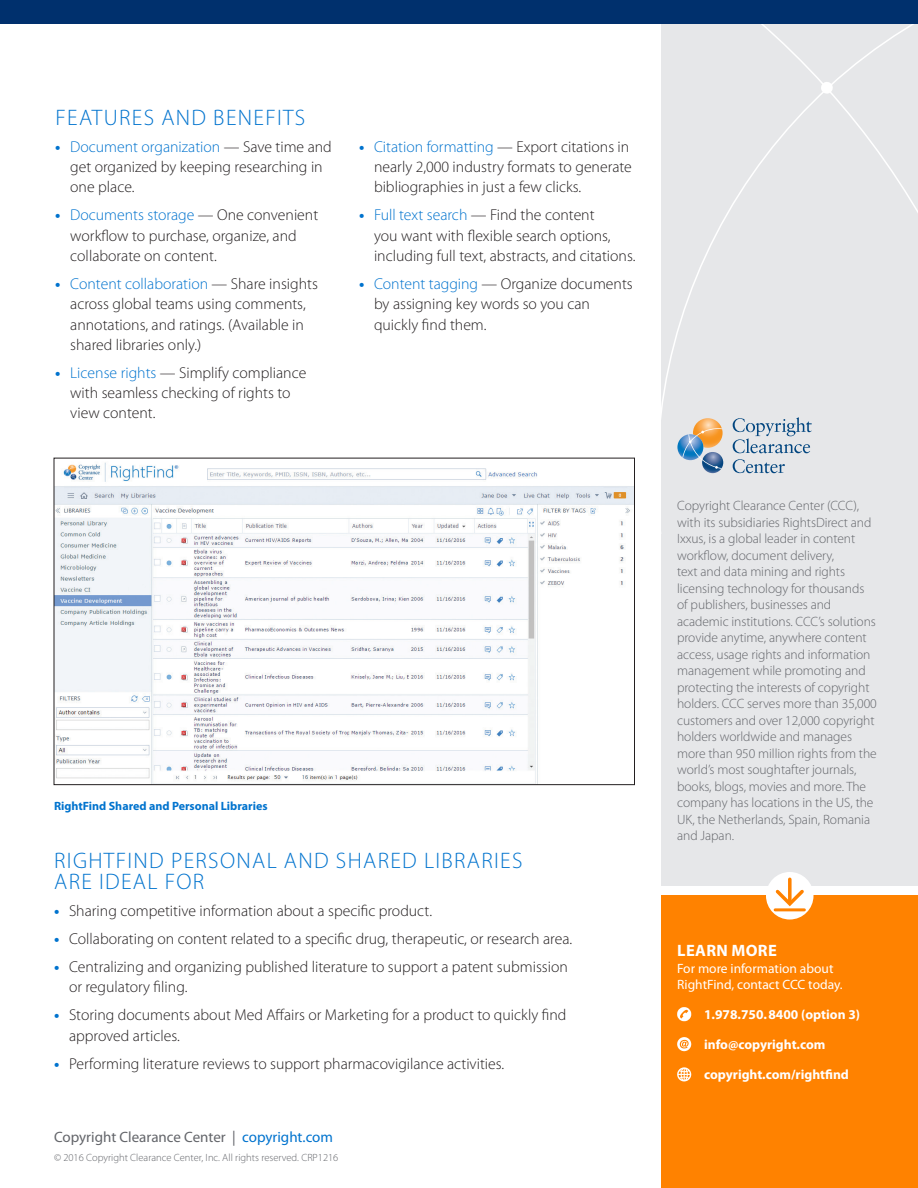
<style>
.page{position:relative;width:918px;height:1188px;background:#fff}
.page>*{position:absolute;margin:0;border:0;box-sizing:border-box;transform-origin:0 0}
.head{font:300 22.5px/21px "Myriad Pro";letter-spacing:.06em;color:#0073ce}
.CTA_Head{font:700 16.5px "Myriad Pro";letter-spacing:.02em;color:#fff}
.t1{font:300 15.75px/20.2px "Myriad Pro";color:#231f20}
.CTA-Contact{font:15px "Myriad Pro";color:#63656a}
.t2{font:300 13.5px/16.5px "Myriad Pro";letter-spacing:-.005em;color:#63656a}
.CTA-Contact-2{font:700 13.5px "Myriad Pro";color:#fff}
.CTA_body{font:13.5px/16.5px "Myriad Pro";color:#fff}
.Sidebar_caption{font:700 12px "Myriad Pro";color:#0073ce}
.Copyright_Line{font:300 10.5px "Myriad Pro";color:#63656a}
.s1{font-weight:700;color:#0073ce}
.s2{color:#0073ce}
</style>
<div class="page">
<div style="left:662px;top:0;width:256px;height:886px;background:#e6e7e9"></div>
<svg style="left:662px;top:24px;width:256px;height:450px"></svg>
<div style="left:662px;top:895px;width:256px;height:293px;background:#ff8200"></div>
<div style="left:766px;top:872px;width:48px;height:48px;background:#fff;border-radius:50%"></div>
<svg style="left:774px;top:889px;width:32px;height:20px"></svg>
<svg style="left:788px;top:879px;width:4px;height:23px"></svg>
<hr style="left:775px;top:908px;width:29px;height:3px;background:#ff8200">
<svg style="left:702px;top:452px;width:21px;height:21px"></svg>
<svg style="left:677px;top:434px;width:26px;height:26px"></svg>
<svg style="left:682px;top:418px;width:41px;height:51px"></svg>
<svg style="left:733px;top:459px;width:52px;height:14px"></svg>
<svg style="left:733px;top:417px;width:79px;height:36px"></svg>
<div style="left:0;top:0;width:918px;height:24px;background:#00306d"></div>
<svg style="left:677px;top:1007px;width:14px;height:14px"></svg>
<svg style="left:677px;top:1037px;width:14px;height:14px"></svg>
<svg style="left:677px;top:1067px;width:14px;height:14px"></svg>
<img style="left:56px;top:462px;width:577px;height:321px">
<p class="head" style="left:55px;top:107px;width:251px">FEATURES AND BENEFITS</p>
<p class="t1" style="left:70px;top:136px;width:263px;text-indent:-15px"><span class="s1">•</span> <span class="s2">Document organization</span> — Save time and get organized by keeping researching in one place.</p>
<p class="t1" style="left:70px;top:205px;width:250px;text-indent:-15px"><span class="s1">•</span> <span class="s2">Documents storage</span> — One convenient workflow to purchase, organize, and collaborate on content.</p>
<p class="t1" style="left:70px;top:274px;width:249px;text-indent:-15px"><span class="s1">•</span> <span class="s2">Content collaboration</span> — Share insights across global teams using comments, annotations, and ratings. (Available in shared libraries only.)</p>
<p class="t1" style="left:70px;top:362px;width:238px;text-indent:-15px"><span class="s1">•</span> <span class="s2">License rights</span> — Simplify compliance with seamless checking of rights to view content.</p>
<p class="t1" style="left:374px;top:136px;width:259px;text-indent:-15px"><span class="s1">•</span> <span class="s2">Citation formatting</span> — Export citations in nearly 2,000 industry formats to generate bibliographies in just a few clicks.</p>
<p class="t1" style="left:374px;top:205px;width:263px;text-indent:-15px"><span class="s1">•</span> <span class="s2">Full text search</span> — Find the content<br>you want with flexible search options, including full text, abstracts, and citations.</p>
<p class="t1" style="left:374px;top:274px;width:260px;text-indent:-15px"><span class="s1">•</span> <span class="s2">Content tagging</span> — Organize documents by assigning key words so you can quickly find them.</p>
<p class="Sidebar_caption" style="left:54px;top:799px;width:215px">RightFind Shared and Personal Libraries</p>
<p class="head" style="left:54px;top:850px;width:470px">RIGHTFIND PERSONAL AND SHARED LIBRARIES<br>ARE IDEAL FOR</p>
<p class="t1" style="left:54px;top:900px;width:380px"><span class="s1">•</span> Sharing competitive information about a specific product.</p>
<p class="t1" style="left:54px;top:928px;width:520px"><span class="s1">•</span> Collaborating on content related to a specific drug, therapeutic, or research area.</p>
<p class="t1" style="left:69px;top:956px;width:500px;text-indent:-15px"><span class="s1">•</span> Centralizing and organizing published literature to support a patent submission or regulatory filing.</p>
<p class="t1" style="left:69px;top:1005px;width:499px;text-indent:-15px"><span class="s1">•</span> Storing documents about Med Affairs or Marketing for a product to quickly find approved articles.</p>
<p class="t1" style="left:54px;top:1053px;width:452px"><span class="s1">•</span> Performing literature reviews to support pharmacovigilance activities.</p>
<p class="CTA-Contact" style="left:54px;top:1129px;width:281px">Copyright Clearance Center | <span class="s2">copyright.com</span></p>
<p class="Copyright_Line" style="left:54px;top:1151px;width:286px">© 2016 Copyright Clearance Center, Inc. All rights reserved. CRP1216</p>
<p class="t2" style="left:677px;top:497px;width:201px">Copyright Clearance Center (CCC), with its subsidiaries RightsDirect and Ixxus, is a global leader in content workflow, document delivery,<br>text and data mining and rights licensing technology for thousands of publishers, businesses and academic institutions. CCC’s solutions provide anytime, anywhere content access, usage rights and information management while promoting and protecting the interests of copyright holders. CCC serves more than 35,000 customers and over 12,000 copyright holders worldwide and manages more than 950 million rights from the world’s most soughtafter journals, books, blogs, movies and more. The company has locations in the US, the UK, the Netherlands, Spain, Romania and Japan.</p>
<p class="CTA_Head" style="left:677px;top:941px;width:101px">LEARN MORE</p>
<p class="CTA_body" style="left:677px;top:960px;width:167px">For more information about<br>RightFind, contact CCC today.</p>
<p class="CTA-Contact-2" style="left:704px;top:1007px;width:157px">1.978.750.8400 (option 3)</p>
<p class="CTA-Contact-2" style="left:704px;top:1037px;width:123px">info@copyright.com</p>
<p class="CTA-Contact-2" style="left:704px;top:1067px;width:146px">copyright.com/rightfind</p>
</div>
